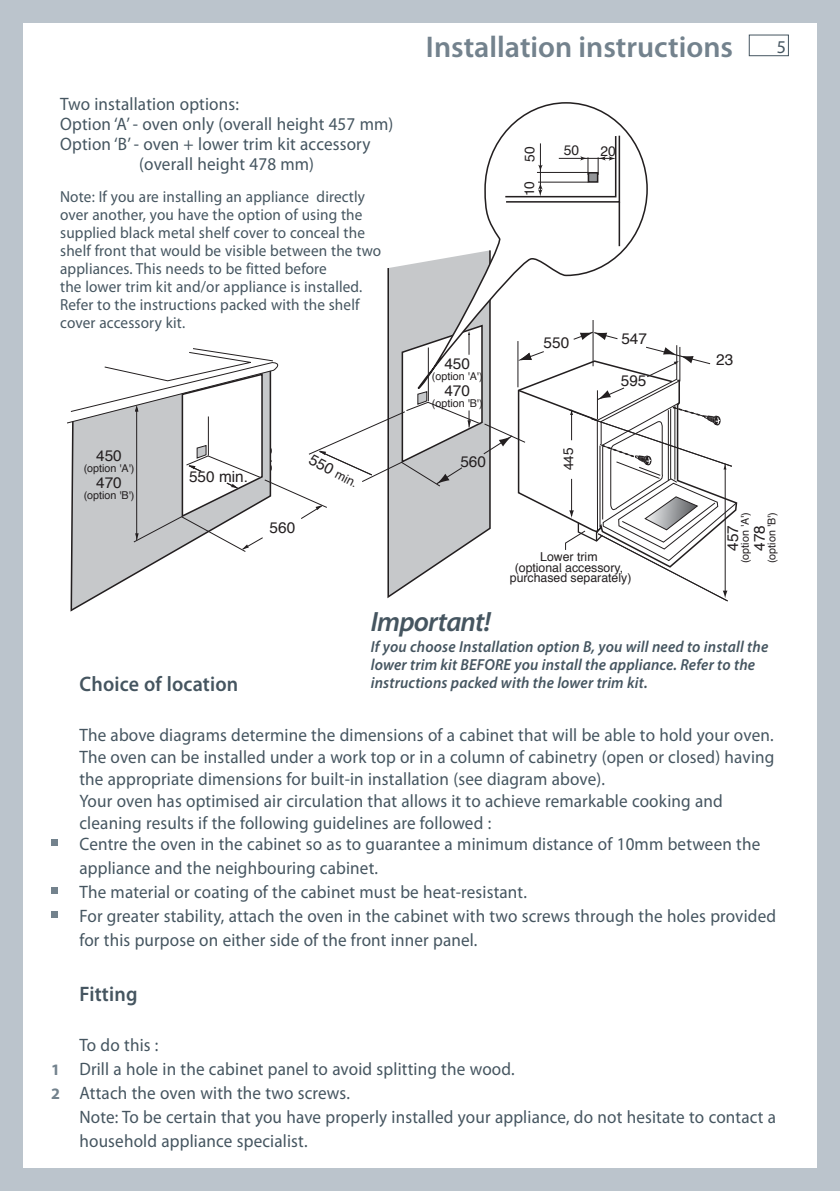
<style>
.page{position:relative;width:840px;height:1191px;background:#fff}
.page>*{position:absolute;margin:0;border:0;box-sizing:border-box;transform-origin:0 0}
.t1{font:600 30px "Myriad Pro";color:#73828d}
.t2{font:italic 600 28px "Myriad Pro";letter-spacing:-.03em;color:#455560}
.t3{font:600 21px "Myriad Pro";letter-spacing:.01em;color:#455560;scale:.95 1}
.t4{font:18px/24px "Myriad Pro";letter-spacing:.01em;color:#455560;scale:.95 1}
.t5{font:18px "Myriad Pro";letter-spacing:.01em;color:#455560}
.t6{font:16px/18px "Myriad Pro";letter-spacing:.01em;color:#455560;scale:.95 1}
.t7{font:italic 600 16px/18px "Myriad Pro";letter-spacing:.01em;color:#455560;scale:.95 1}
.t8{font:15.4px "Helvetica";color:#231f20}
.t9{font:13.8px "Helvetica";color:#231f20}
.t10{font:12.2px/10.8px "Helvetica";color:#231f20;text-align:center}
.t11{font:10.8px "Helvetica";color:#231f20}
.s1{font-weight:700;font-size:16px;color:#73828d}
</style>
<div class="page">
<div style="left:748px;top:35px;width:40px;height:21px;border:1px solid #455560"></div>
<svg style="left:51px;top:839px;width:6px;height:6px"></svg>
<svg style="left:51px;top:887px;width:6px;height:6px"></svg>
<svg style="left:51px;top:911px;width:6px;height:6px"></svg>
<div style="left:816px;top:0;width:23px;height:1191px;background:#bbc4cc"></div>
<div style="left:0;top:1168px;width:839px;height:23px;background:#bbc4cc"></div>
<div style="left:0;top:0;width:839px;height:23px;background:#bbc4cc"></div>
<div style="left:0;top:0;width:23px;height:1191px;background:#bbc4cc"></div>
<svg style="left:484px;top:102px;width:164px;height:147px"></svg>
<hr style="left:618px;top:202px;width:1px;height:44px;background:#231f20">
<svg style="left:503px;top:134px;width:117px;height:69px"></svg>
<svg style="left:67px;top:249px;width:670px;height:352px"></svg>
<p class="t4" style="left:60px;top:94px;width:190px">Two installation options:</p>
<p class="t4" style="left:60px;top:114px;width:352px">Option ‘A’ - oven only (overall height 457 mm)</p>
<p class="t4" style="left:60px;top:134px;width:328px">Option ‘B’ - oven + lower trim kit accessory</p>
<p class="t4" style="left:139px;top:154px;width:185px">(overall height 478 mm)</p>
<p class="t6" style="left:60px;top:189px;width:339px">Note: If you are installing an appliance directly over another, you have the option of using the supplied black metal shelf cover to conceal the shelf front that would be visible between the two appliances. This needs to be fitted before<br>the lower trim kit and/or appliance is installed.<br>Refer to the instructions packed with the shelf cover accessory kit.</p>
<h1 class="t1" style="left:425px;top:35px;width:308px">Installation instructions</h1>
<p class="t9" style="left:523px;top:162px;width:17px;rotate:-90deg">50</p>
<p class="t9" style="left:523px;top:196px;width:17px;rotate:-90deg">10</p>
<p class="t9" style="left:563px;top:144px;width:17px">50</p>
<p class="t9" style="left:600px;top:145px;width:17px">20</p>
<p class="t8" style="left:444px;top:357px;width:27px">450</p>
<p class="t11" style="left:431px;top:371px;width:52px">(option 'A')</p>
<p class="t8" style="left:444px;top:384px;width:27px">470</p>
<p class="t11" style="left:431px;top:398px;width:52px">(option 'B')</p>
<p class="t8" style="left:543px;top:336px;width:27px">550</p>
<p class="t8" style="left:621px;top:332px;width:27px">547</p>
<p class="t8" style="left:620px;top:374px;width:27px">595</p>
<p class="t8" style="left:715px;top:353px;width:19px">23</p>
<p class="t5" style="left:776px;top:40px;width:11px">5</p>
<p class="t8" style="left:96px;top:449px;width:27px">450</p>
<p class="t11" style="left:84px;top:463px;width:52px">(option 'A')</p>
<p class="t8" style="left:96px;top:476px;width:27px">470</p>
<p class="t11" style="left:84px;top:490px;width:52px">(option 'B')</p>
<p class="t8" style="left:189px;top:470px;width:60px">550 min.</p>
<p class="t8" style="left:260px;top:472px;width:27px;rotate:-90deg">378</p>
<p class="t8" style="left:460px;top:455px;width:27px">560</p>
<p class="t10" style="left:338px;top:469px;width:25px;rotate:28deg">min.</p>
<p class="t8" style="left:269px;top:521px;width:27px">560</p>
<p class="t10" style="left:509px;top:552px;width:123px">Lower trim<br>(optional accessory, purchased separately)</p>
<p class="t11" style="left:740px;top:563px;width:52px;rotate:-90deg">(option 'A')</p>
<p class="t11" style="left:766px;top:563px;width:52px;rotate:-90deg">(option 'B')</p>
<p class="t8" style="left:725px;top:550px;width:27px;rotate:-90deg">457</p>
<p class="t8" style="left:752px;top:550px;width:27px;rotate:-90deg">478</p>
<h2 class="t2" style="left:370px;top:611px;width:121px">Important!</h2>
<p class="t7" style="left:370px;top:639px;width:420px">If you choose Installation option B, you will need to install the lower trim kit BEFORE you install the appliance. Refer to the instructions packed with the lower trim kit.</p>
<p class="t3" style="left:79px;top:675px;width:169px">Choice of location</p>
<p class="t4" style="left:79px;top:725px;width:732px;line-height:21.8px">The above diagrams determine the dimensions of a cabinet that will be able to hold your oven.<br>The oven can be installed under a work top or in a column of cabinetry (open or closed) having the appropriate dimensions for built-in installation (see diagram above).<br>Your oven has optimised air circulation that allows it to achieve remarkable cooking and cleaning results if the following guidelines are followed :<br>Centre the oven in the cabinet so as to guarantee a minimum distance of 10mm between the</p>
<p class="t4" style="left:79px;top:857px;width:734px">appliance and the neighbouring cabinet.<br>The material or coating of the cabinet must be heat-resistant.<br>For greater stability, attach the oven in the cabinet with two screws through the holes provided for this purpose on either side of the front inner panel.</p>
<p class="t3" style="left:79px;top:985px;width:63px">Fitting</p>
<p class="t4" style="left:51px;top:1034px;width:489px;text-indent:28px">To do this :<br><span class="s1">1</span> Drill a hole in the cabinet panel to avoid splitting the wood.<br><span class="s1">2</span> Attach the oven with the two screws.</p>
<p class="t4" style="left:79px;top:1106px;width:734px">Note: To be certain that you have properly installed your appliance, do not hesitate to contact a household appliance specialist.</p>
</div>
